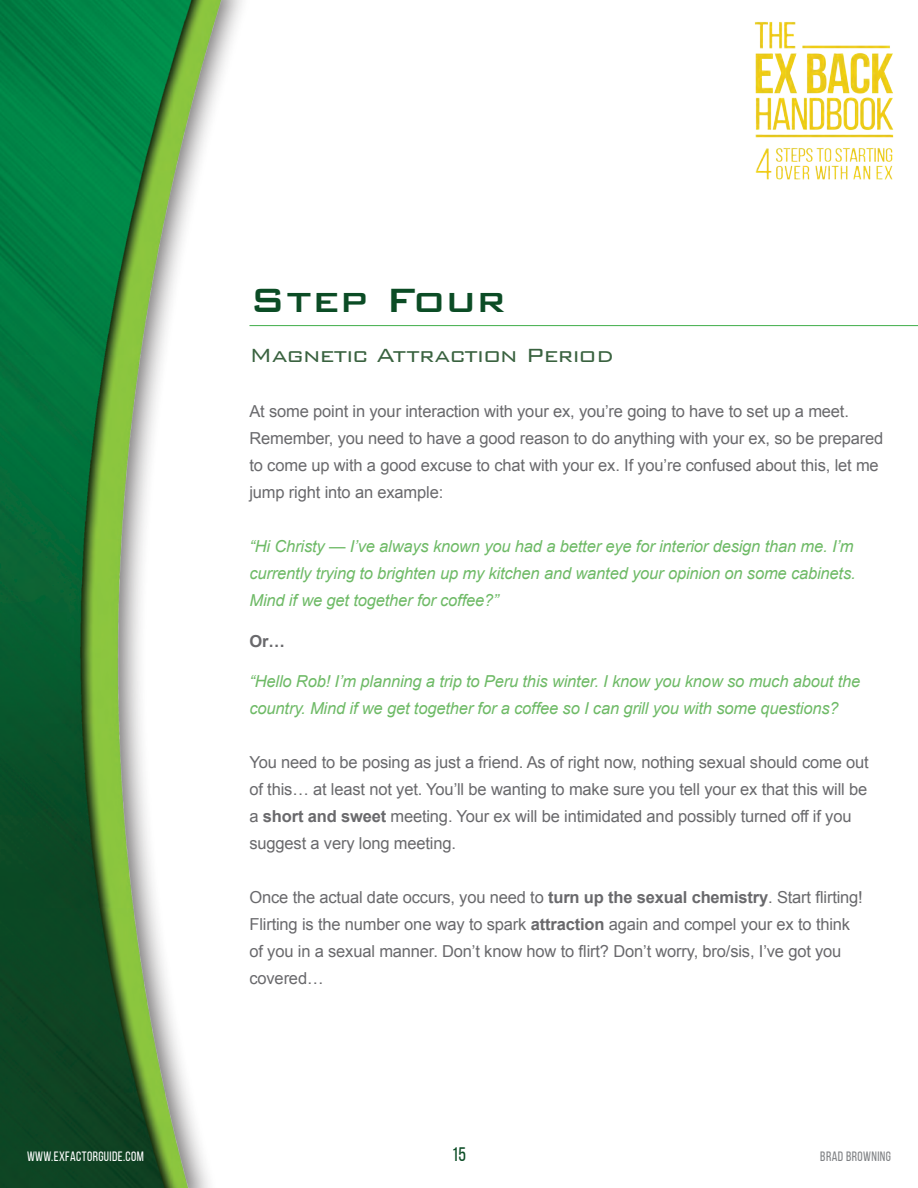
<style>
.page{position:relative;width:918px;height:1188px;background:#fff}
.page>*{position:absolute;margin:0;border:0;box-sizing:border-box;transform-origin:0 0}
.t1{font:500 45px "Bank Gothic BT";color:#0b4c25}
.t2{font:300 25.5px "Bank Gothic BT";letter-spacing:-.03em;color:#39623f}
.t3{font:19.5px "Bebas Neue";color:#0b4c25}
.t4{font:16.5px/27px "Arial";letter-spacing:-.01em;color:#69696c}
.t5{font:italic 16.5px/27px "Arial";letter-spacing:-.01em;color:#6eba66}
.t6{font:700 16.5px "Arial";color:#69696c}
.t7{font:13.5px "Bebas Neue";letter-spacing:.03em;color:#fff}
.t8{font:13.5px "Bebas Neue";letter-spacing:.03em;color:#808285}
.s1{font-weight:700}
</style>
<div class="page">
<img style="left:0;top:0;width:310px;height:1188px">
<img style="left:754px;top:22px;width:140px;height:158px">
<hr style="left:249px;top:325px;width:669px;height:1px;background:#40ae49">
<h1 class="t1" style="left:249px;top:276px;width:258px">Step Four</h1>
<h2 class="t2" style="left:249px;top:342px;width:366px">Magnetic Attraction Period</h2>
<p class="t4" style="left:249px;top:398px;width:635px">At some point in your interaction with your ex, you’re going to have to set up a meet.<br>Remember, you need to have a good reason to do anything with your ex, so be prepared to come up with a good excuse to chat with your ex. If you’re confused about this, let me jump right into an example:</p>
<p class="t5" style="left:249px;top:533px;width:608px">“Hi Christy — I’ve always known you had a better eye for interior design than me. I’m currently trying to brighten up my kitchen and wanted your opinion on some cabinets.<br>Mind if we get together for coffee?”</p>
<p class="t6" style="left:249px;top:632px;width:37px">Or…</p>
<p class="t5" style="left:249px;top:668px;width:612px">“Hello Rob! I’m planning a trip to Peru this winter. I know you know so much about the country. Mind if we get together for a coffee so I can grill you with some questions?</p>
<p class="t4" style="left:249px;top:749px;width:621px">You need to be posing as just a friend. As of right now, nothing sexual should come out of this… at least not yet. You’ll be wanting to make sure you tell your ex that this will be a <span class="s1">short and sweet</span> meeting. Your ex will be intimidated and possibly turned off if you suggest a very long meeting.</p>
<p class="t4" style="left:249px;top:884px;width:615px">Once the actual date occurs, you need to <span class="s1">turn up the sexual chemistry</span>. Start flirting!<br>Flirting is the number one way to spark <span class="s1">attraction</span> again and compel your ex to think of you in a sexual manner. Don’t know how to flirt? Don’t worry, bro/sis, I’ve got you covered…</p>
<p class="t7" style="left:27px;top:1151px;width:118px">WWW.EXFACTORGUIDE.COM</p>
<p class="t3" style="left:452px;top:1147px;width:16px">15</p>
<p class="t8" style="left:820px;top:1151px;width:72px">BRAD BROWNING</p>
</div>
